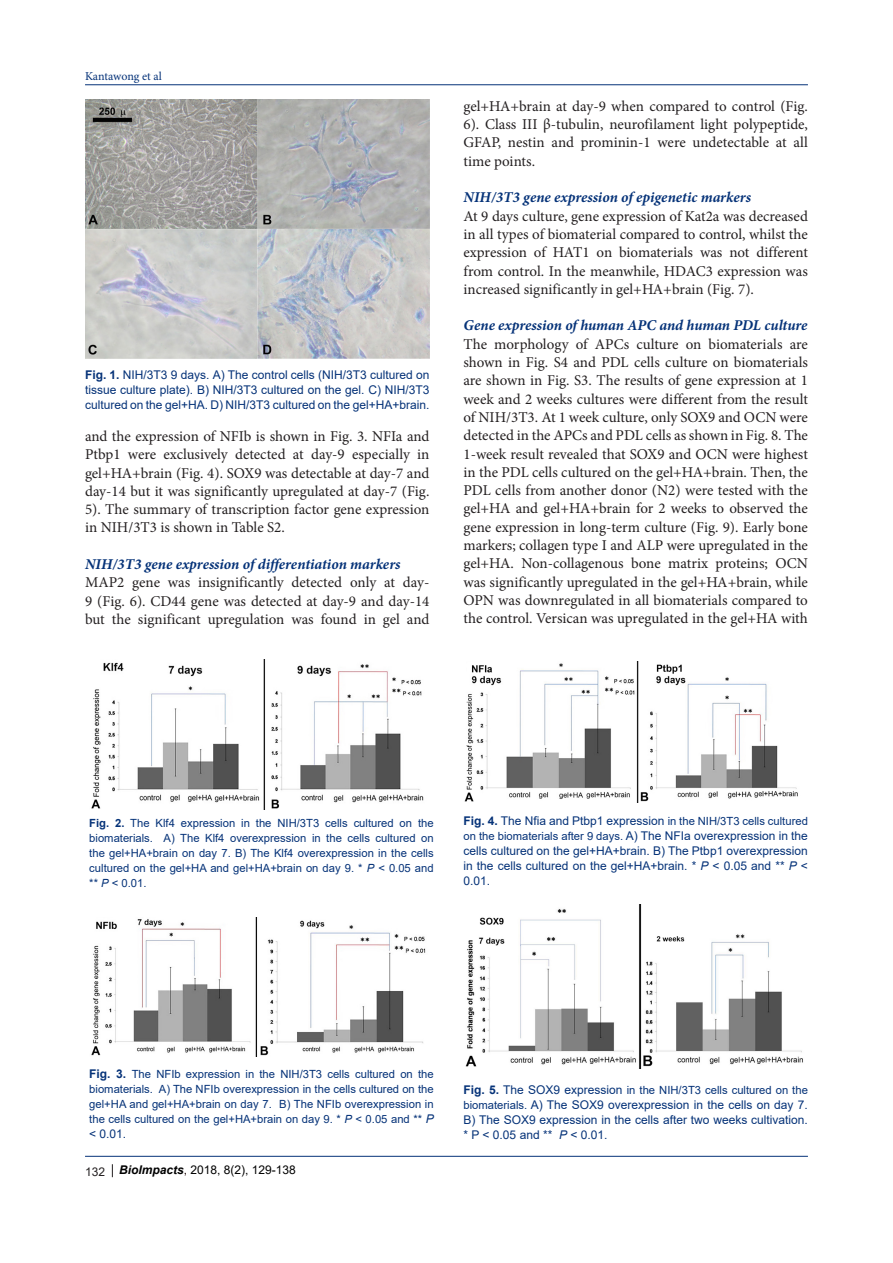
<style>
.page{position:relative;width:893px;height:1263px;background:#fff}
.page>*{position:absolute;margin:0;border:0;box-sizing:border-box;transform-origin:0 0}
.t1{font:15px/18.3px "Minion Pro";color:#231f20;text-align:justify}
.t2{font:italic 700 15px "Minion Pro";letter-spacing:-.005em;color:#053278}
.t3{font:12px/15px "Arial";color:#053278;text-align:justify}
.t4{font:12px "Arial";color:#000}
.t5{font:12px "Minion Pro";letter-spacing:-.01em;color:#053278}
.t6{font:11.25px/15px "Arial";color:#053278;text-align:justify}
.s1{font-weight:700}
.s2{font-style:italic}
.s3{font-size:11.25px}
.s4{font-size:12px}
.s5{font-weight:700;font-size:12px}
.s6{font-style:italic;font-size:12px}
.s7{color:#231f20}
.s8{font-weight:700;font-style:italic}
.s9{color:#150000}
</style>
<div class="page">
<hr style="left:85px;top:84px;width:723px;height:1px;background:#053278">
<hr style="left:85px;top:1156px;width:723px;height:1px;background:#053278">
<svg style="left:112px;top:1164px;width:1px;height:13px"></svg>
<img style="left:85px;top:100px;width:344px;height:258px">
<img style="left:91px;top:660px;width:333px;height:150px">
<img style="left:91px;top:917px;width:335px;height:139px">
<img style="left:465px;top:904px;width:338px;height:165px">
<img style="left:464px;top:662px;width:334px;height:141px">
<p class="t5" style="left:85px;top:68px;width:78px">Kantawong et al</p>
<p class="t3" style="left:85px;top:367px;width:346px"><span class="s1">Fig. 1.</span> NIH/3T3 9 days. A) The control cells (NIH/3T3 cultured on tissue culture plate). B) NIH/3T3 cultured on the gel. C) NIH/3T3 cultured on the gel+HA. D) NIH/3T3 cultured on the gel+HA+brain.</p>
<p class="t1" style="left:85px;top:427px;width:346px">and the expression of NFIb is shown in Fig. 3. NFIa and Ptbp1 were exclusively detected at day-9 especially in gel+HA+brain (Fig. 4). SOX9 was detectable at day-7 and day-14 but it was significantly upregulated at day-7 (Fig.<br>5). The summary of transcription factor gene expression in NIH/3T3 is shown in Table S2.</p>
<p class="t2" style="left:85px;top:553px;width:317px">NIH/3T3 gene expression of differentiation markers</p>
<p class="t1" style="left:85px;top:573px;width:346px">MAP2 gene was insignificantly detected only at day-9 (Fig. 6). CD44 gene was detected at day-9 and day-14 but the significant upregulation was found in gel and</p>
<p class="t1" style="left:463px;top:97px;width:346px">gel+HA+brain at day-9 when compared to control (Fig.<br>6). Class III β-tubulin, neurofilament light polypeptide, GFAP, nestin and prominin-1 were undetectable at all time points.</p>
<p class="t2" style="left:463px;top:187px;width:289px">NIH/3T3 gene expression of epigenetic markers</p>
<p class="t1" style="left:463px;top:207px;width:346px">At 9 days culture, gene expression of Kat2a was decreased in all types of biomaterial compared to control, whilst the expression of HAT1 on biomaterials was not different from control. In the meanwhile, HDAC3 expression was increased significantly in gel+HA+brain (Fig. 7).</p>
<p class="t2" style="left:463px;top:315px;width:346px">Gene expression of human APC and human PDL culture</p>
<p class="t1" style="left:463px;top:335px;width:346px">The morphology of APCs culture on biomaterials are shown in Fig. S4 and PDL cells culture on biomaterials are shown in Fig. S3. The results of gene expression at 1 week and 2 weeks cultures were different from the result of NIH/3T3. At 1 week culture, only SOX9 and OCN were detected in the APCs and PDL cells as shown in Fig. 8. The 1-week result revealed that SOX9 and OCN were highest in the PDL cells cultured on the gel+HA+brain. Then, the PDL cells from another donor (N2) were tested with the gel+HA and gel+HA+brain for 2 weeks to observed the gene expression in long-term culture (Fig. 9). Early bone markers; collagen type I and ALP were upregulated in the gel+HA. Non-collagenous bone matrix proteins; OCN was significantly upregulated in the gel+HA+brain, while OPN was downregulated in all biomaterials compared to the control. Versican was upregulated in the gel+HA with</p>
<p class="t6" style="left:89px;top:816px;width:346px"><span class="s1">Fig. 2.</span> The Klf4 expression in the NIH/3T3 cells cultured on the biomaterials. A) The Klf4 overexpression in the cells cultured on the gel+HA+brain on day 7. B) The Klf4 overexpression in the cells cultured on the gel+HA and gel+HA+brain on day 9. * <span class="s2">P</span> &lt; 0.05 and ** <span class="s2">P</span> &lt; 0.01.</p>
<p class="t3" style="left:463px;top:813px;width:346px"><span class="s1">Fig. 4.</span> The Nfia and Ptbp1 expression <span class="s3">in the NIH/3T3 cells cultured</span></p>
<p class="t6" style="left:463px;top:829px;width:346px">on the biomaterials after 9 days. <span class="s4">A) The NFIa overexpression in the</span></p>
<p class="t3" style="left:463px;top:843px;width:346px">cells cultured on the gel+HA+brain. B) The Ptbp1 overexpression in the cells cultured on the gel+HA+brain. * <span class="s2">P</span> &lt; 0.05 and ** <span class="s2">P</span> &lt; 0.01.</p>
<p class="t6" style="left:89px;top:1066px;width:346px"><span class="s5">Fig. 3.</span> The NFIb expression in the NIH/3T3 cells cultured on the biomaterials. A) The NFIb overexpression in the cells cultured on the gel+HA and gel+HA+brain on day 7. B) The NFIb overexpression in the cells cultured on the gel+HA+brain on day 9. * <span class="s2">P</span> &lt; 0.05 and ** <span class="s6">P</span></p>
<p class="t3" style="left:89px;top:1126px;width:39px">&lt; 0.01.</p>
<p class="t4" style="left:85px;top:1162px;width:212px"><span class="s7">132</span> <span class="s8">BioImpacts</span><span class="s9">,</span> 2018, 8(2), 129-138</p>
<p class="t6" style="left:463px;top:1083px;width:346px"><span class="s5">Fig. 5.</span> <span class="s4">The SOX9 expression</span> in the NIH/3T3 cells cultured on the</p>
<p class="t3" style="left:463px;top:1097px;width:346px"><span class="s3">biomaterials.</span> A) The SOX9 overexpression in the cells on day 7.<br>B) The SOX9 expression in the cells after two weeks cultivation. * P &lt; 0.05 and ** <span class="s2">P</span> &lt; 0.01.</p>
</div>
